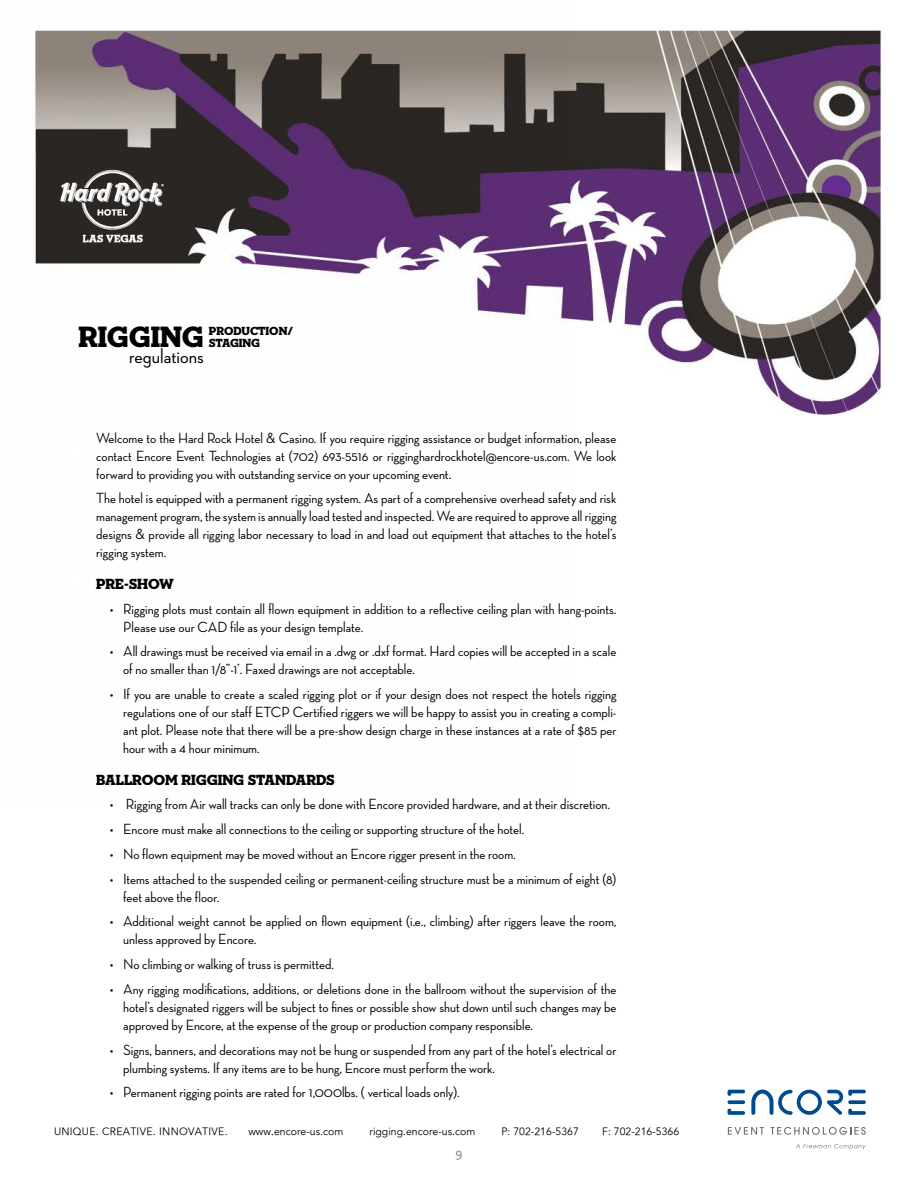
<style>
.page{position:relative;width:918px;height:1188px;background:#fff}
.page>*{position:absolute;margin:0;border:0;box-sizing:border-box;transform-origin:0 0}
.t1{font:30px "Neutraface Slab Display Titling";color:#000}
.t2{font:500 21px "Neutraface 2 Display";color:#000}
.t3{font:500 15px/18px "Neutraface Display";color:#000}
.t4{font:15px "Neutraface Slab Display Titling";letter-spacing:-.005em;color:#000}
.t5{font:13.5px "Corbel";color:#808285}
.t6{font:12px/12px "Neutraface Slab Display Titling";letter-spacing:-.01em;color:#000}
.t7{font:10.5px "Avenir";color:#000}
.t8{font:10.5px "Avenir";letter-spacing:.025em;color:#000}
</style>
<div class="page">
<img style="left:570px;top:29px;width:317px;height:1121px">
<img style="left:34px;top:28px;width:536px;height:294px">
<svg style="left:728px;top:1127px;width:36px;height:8px"></svg>
<svg style="left:771px;top:1127px;width:95px;height:8px"></svg>
<svg style="left:796px;top:1144px;width:70px;height:5px"></svg>
<svg style="left:728px;top:1100px;width:17px;height:4px"></svg>
<svg style="left:728px;top:1090px;width:17px;height:6px"></svg>
<svg style="left:728px;top:1109px;width:17px;height:6px"></svg>
<svg style="left:751px;top:1090px;width:115px;height:25px"></svg>
<h1 class="t1" style="left:78px;top:318px;width:127px">RIGGING</h1>
<h2 class="t2" style="left:129px;top:344px;width:76px">regulations</h2>
<p class="t6" style="left:209px;top:325px;width:86px">PRODUCTION/<br>STAGING</p>
<p class="t3" style="left:96px;top:429px;width:522px;text-align:justify">Welcome to the Hard Rock Hotel &amp; Casino. If you require rigging assistance or budget information, please contact Encore Event Technologies at (702) 693-5516 or rigginghardrockhotel@encore-us.com. We look forward to providing you with outstanding service on your upcoming event.</p>
<p class="t3" style="left:96px;top:489px;width:522px;text-align:justify">The hotel is equipped with a permanent rigging system. As part of a comprehensive overhead safety and risk management program, the system is annually load tested and inspected. We are required to approve all rigging designs &amp; provide all rigging labor necessary to load in and load out equipment that attaches to the hotel’s rigging system.</p>
<p class="t4" style="left:96px;top:574px;width:79px">PRE-SHOW</p>
<p class="t3" style="left:123px;top:600px;width:495px;text-indent:-14px">• Rigging plots must contain all flown equipment in addition to a reflective ceiling plan with hang-points.<br>Please use our CAD file as your design template.</p>
<p class="t3" style="left:123px;top:642px;width:495px;text-indent:-14px">• All drawings must be received via email in a .dwg or .dxf format. Hard copies will be accepted in a scale of no smaller than 1/8”-1’. Faxed drawings are not acceptable.</p>
<p class="t3" style="left:123px;top:685px;width:495px;text-align:justify;text-indent:-14px">• If you are unable to create a scaled rigging plot or if your design does not respect the hotels rigging regulations one of our staff ETCP Certified riggers we will be happy to assist you in creating a compli&shy;ant plot. Please note that there will be a pre-show design charge in these instances at a rate of $85 per hour with a 4 hour minimum.</p>
<p class="t4" style="left:96px;top:770px;width:240px">BALLROOM RIGGING STANDARDS</p>
<p class="t3" style="left:110px;top:795px;width:502px">• Rigging from Air wall tracks can only be done with Encore provided hardware, and at their discretion.</p>
<p class="t3" style="left:110px;top:820px;width:416px">• Encore must make all connections to the ceiling or supporting structure of the hotel.</p>
<p class="t3" style="left:110px;top:845px;width:408px">• No flown equipment may be moved without an Encore rigger present in the room.</p>
<p class="t3" style="left:123px;top:870px;width:495px;text-indent:-14px">• Items attached to the suspended ceiling or permanent-ceiling structure must be a minimum of eight (8) feet above the floor.</p>
<p class="t3" style="left:123px;top:912px;width:495px;text-indent:-14px">• Additional weight cannot be applied on flown equipment (i.e., climbing) after riggers leave the room, unless approved by Encore.</p>
<p class="t3" style="left:110px;top:955px;width:226px">• No climbing or walking of truss is permitted.</p>
<p class="t3" style="left:123px;top:980px;width:495px;text-align:justify;text-indent:-14px">• Any rigging modifications, additions, or deletions done in the ballroom without the supervision of the hotel’s designated riggers will be subject to fines or possible show shut down until such changes may be approved by Encore, at the expense of the group or production company responsible.</p>
<p class="t3" style="left:123px;top:1041px;width:495px;text-indent:-14px">• Signs, banners, and decorations may not be hung or suspended from any part of the hotel’s electrical or plumbing systems. If any items are to be hung, Encore must perform the work.</p>
<p class="t3" style="left:110px;top:1083px;width:352px">• Permanent rigging points are rated for 1,000lbs. ( vertical loads only).</p>
<p class="t8" style="left:54px;top:1125px;width:175px">UNIQUE. CREATIVE. INNOVATIVE.</p>
<p class="t7" style="left:248px;top:1125px;width:96px">www.encore-us.com</p>
<p class="t7" style="left:370px;top:1125px;width:107px">rigging.encore-us.com</p>
<p class="t7" style="left:502px;top:1125px;width:79px">P: 702-216-5367</p>
<p class="t7" style="left:602px;top:1125px;width:79px">F: 702-216-5366</p>
<p class="t5" style="left:455px;top:1144px;width:9px">9</p>
</div>
